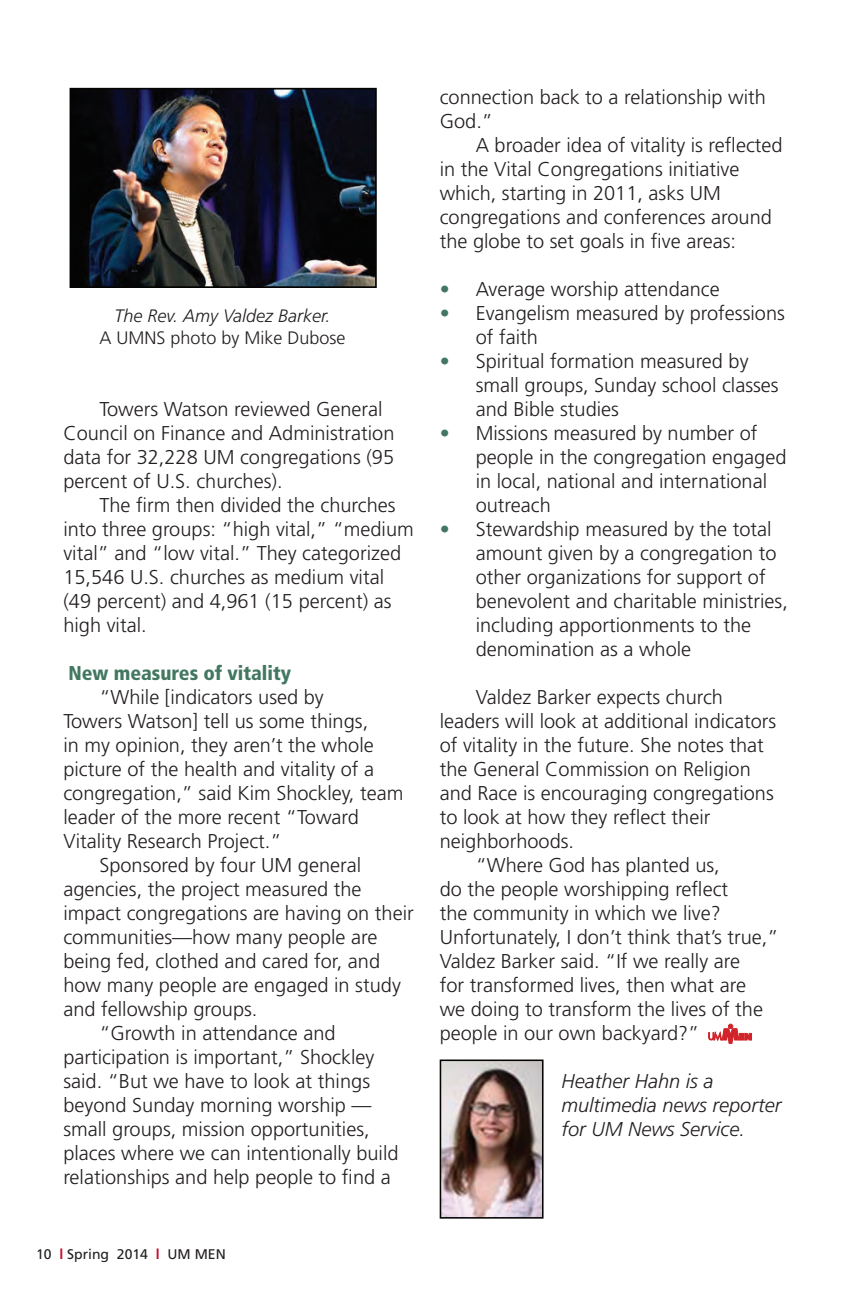
<style>
.page{position:relative;width:864px;height:1296px;background:#fff}
.page>*{position:absolute;margin:0;border:0;box-sizing:border-box;transform-origin:0 0}
._4_Body_Copy{font:300 20px/24px "Frutiger";color:#231f20}
._4_Body_Copy-2{font:italic 300 20px/24px "Frutiger";color:#231f20}
._4_Body_Copy-3{font:900 condensed 20px "Frutiger";color:#427861}
._4_Body_Copy-4{font:italic 300 18px/21.6px "Frutiger";color:#231f20;text-align:center}
.t1{font:14px "Frutiger";color:#231f20}
.s1{font-style:normal}
.s2{font-weight:700;color:#c3102f}
.s3{color:#427861}
</style>
<div class="page">
<svg style="left:708px;top:1024px;width:44px;height:20px"></svg>
<img style="left:73px;top:91px;width:301px;height:194px">
<div style="left:70px;top:88px;width:307px;height:200px;border:2px solid #040403"></div>
<img style="left:443px;top:1063px;width:98px;height:153px">
<div style="left:440px;top:1060px;width:104px;height:159px;border:2px solid #040403"></div>
<p class="_4_Body_Copy-4" style="left:100px;top:305px;width:248px">The Rev. Amy Valdez Barker.<br><span class="s1">A UMNS photo by Mike Dubose</span></p>
<p class="_4_Body_Copy" style="left:63px;top:397px;width:333px;text-indent:36px">Towers Watson reviewed General Council on Finance and Administration data for 32,228 UM congregations (95 percent of U.S. churches).</p>
<p class="_4_Body_Copy" style="left:63px;top:493px;width:352px;text-indent:36px">The firm then divided the churches into three groups: “high vital,” “medium vital” and “low vital.” They categorized 15,546 U.S. churches as medium vital (49 percent) and 4,961 (15 percent) as high vital.</p>
<p class="_4_Body_Copy-3" style="left:69px;top:661px;width:224px">New measures of vitality</p>
<p class="_4_Body_Copy" style="left:63px;top:685px;width:342px;text-indent:36px">“While [indicators used by<br>Towers Watson] tell us some things,<br>in my opinion, they aren’t the whole picture of the health and vitality of a congregation,” said Kim Shockley, team leader of the more recent “Toward Vitality Research Project.”</p>
<p class="_4_Body_Copy" style="left:63px;top:853px;width:352px;text-indent:36px">Sponsored by four UM general agencies, the project measured the impact congregations are having on their communities—how many people are being fed, clothed and cared for, and how many people are engaged in study and fellowship groups.</p>
<p class="_4_Body_Copy" style="left:63px;top:1021px;width:337px;text-indent:36px">“Growth in attendance and participation is important,” Shockley said. “But we have to look at things beyond Sunday morning worship — small groups, mission opportunities, places where we can intentionally build relationships and help people to find a</p>
<p class="t1" style="left:36px;top:1246px;width:191px">10 <span class="s2">l</span> Spring 2014 <span class="s2">l</span> UM MEN</p>
<p class="_4_Body_Copy" style="left:440px;top:85px;width:328px">connection back to a relationship with<br>God.”</p>
<p class="_4_Body_Copy" style="left:440px;top:133px;width:345px;text-indent:36px">A broader idea of vitality is reflected in the Vital Congregations initiative which, starting in 2011, asks UM congregations and conferences around the globe to set goals in five areas:</p>
<p class="_4_Body_Copy" style="left:440px;top:277px;width:282px"><span class="s3">•</span> Average worship attendance</p>
<p class="_4_Body_Copy" style="left:476px;top:301px;width:311px;text-indent:-36px"><span class="s3">•</span> Evangelism measured by professions of faith</p>
<p class="_4_Body_Copy" style="left:476px;top:349px;width:305px;text-indent:-36px"><span class="s3">•</span> Spiritual formation measured by small groups, Sunday school classes and Bible studies</p>
<p class="_4_Body_Copy" style="left:476px;top:421px;width:312px;text-indent:-36px"><span class="s3">•</span> Missions measured by number of people in the congregation engaged in local, national and international outreach</p>
<p class="_4_Body_Copy" style="left:476px;top:517px;width:314px;text-indent:-36px"><span class="s3">•</span> Stewardship measured by the total amount given by a congregation to other organizations for support of benevolent and charitable ministries, including apportionments to the denomination as a whole</p>
<p class="_4_Body_Copy" style="left:440px;top:685px;width:338px;text-indent:36px">Valdez Barker expects church leaders will look at additional indicators of vitality in the future. She notes that the General Commission on Religion and Race is encouraging congregations to look at how they reflect their neighborhoods.</p>
<p class="_4_Body_Copy" style="left:440px;top:853px;width:340px;text-indent:36px">“Where God has planted us,<br>do the people worshipping reflect<br>the community in which we live?<br>Unfortunately, I don’t think that’s true,” Valdez Barker said. “If we really are<br>for transformed lives, then what are<br>we doing to transform the lives of the people in our own backyard?”</p>
<p class="_4_Body_Copy-2" style="left:561px;top:1069px;width:221px">Heather Hahn is a multimedia news reporter for UM News Service.</p>
</div>
